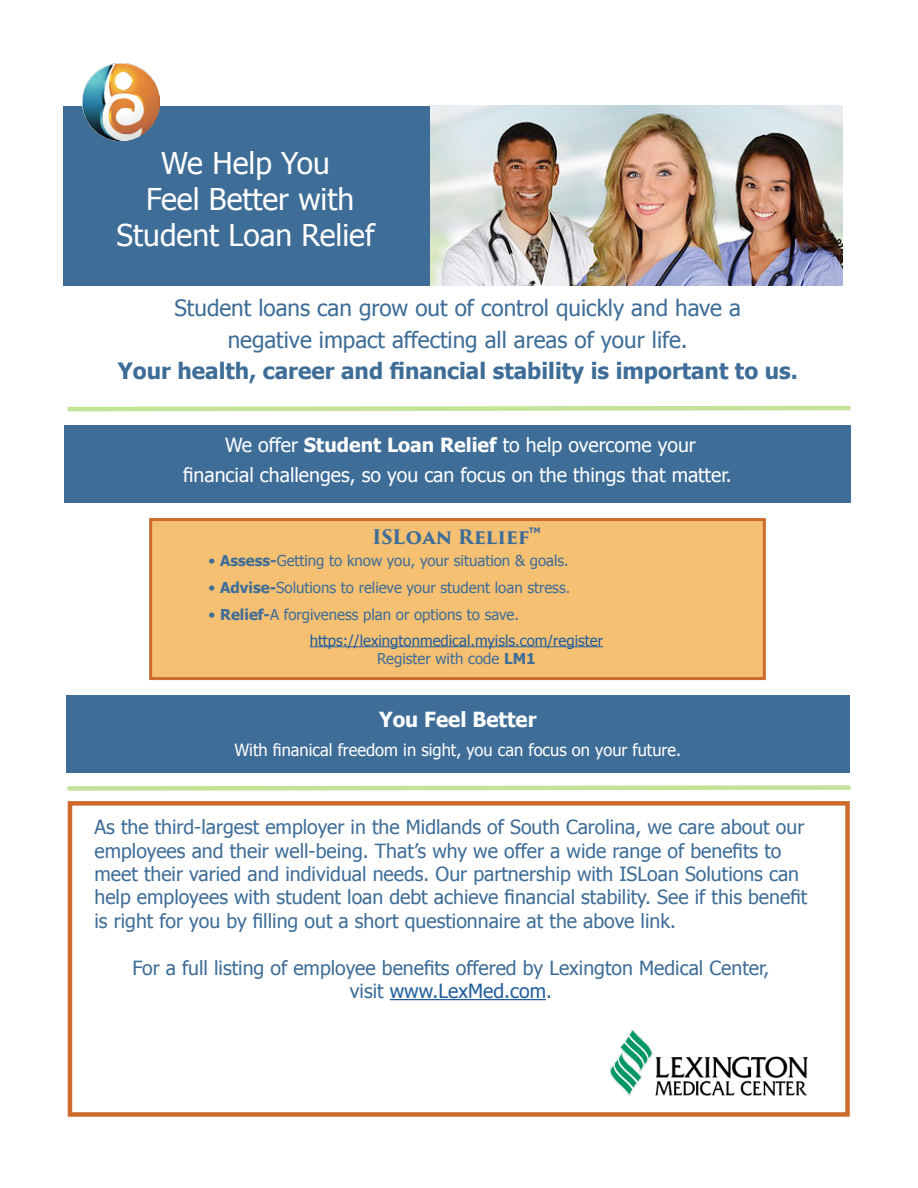
<style>
.page{position:relative;width:918px;height:1188px;background:#fff}
.page>*{position:absolute;margin:0;border:0;box-sizing:border-box;transform-origin:0 0}
.t1{font:30px/36px "Tahoma";color:#fff;text-align:center}
.t2{font:22.5px/31.5px "Tahoma";color:#3e6d98;text-align:center}
.t3{font:700 22.5px "Tahoma";color:#3e6d98}
.t4{font:700 20.85px "Tahoma";color:#fff}
.t5{font:19.5px/23.4px "Tahoma";color:#3e6d98}
.t6{font:19.5px/30px "Tahoma";color:#fff;text-align:center}
.t7{font:700 19.5px "Trajan Pro 3";letter-spacing:-.01em;color:#3e6d98}
.t8{font:16.8px "Tahoma";color:#fff}
.t9{font:15px "Tahoma";color:#3e6d98}
.t10{font:15px/18px "Tahoma";color:#215e9e;text-align:center}
.t11{font:700 7.5px "Tahoma";color:#3e6d98}
.s1{font-weight:700}
.s2{color:#3e6d98}
.s3{font-weight:700;color:#3e6d98}
.s4{color:#215e9e}
</style>
<div class="page">
<div style="left:68px;top:801px;width:782px;height:316px;border:4px solid #cd6a2d"></div>
<svg style="left:67px;top:405px;width:784px;height:7px"></svg>
<div style="left:64px;top:425px;width:786px;height:78px;background:#3e6d98"></div>
<svg style="left:67px;top:785px;width:784px;height:6px;background:#d1e9b1"></svg>
<div style="left:149px;top:518px;width:617px;height:162px;background:#f6c072;border:3px solid #cd6a2d"></div>
<div style="left:66px;top:695px;width:783px;height:78px;background:#3e6d98"></div>
<hr style="left:390px;top:999px;width:156px;height:1px;background:#215e9e">
<div style="left:63px;top:106px;width:368px;height:180px;background:#3e6d98"></div>
<img style="left:83px;top:64px;width:76px;height:77px">
<img style="left:431px;top:106px;width:412px;height:180px">
<hr style="left:310px;top:646px;width:293px;height:1px;background:#215e9e">
<img style="left:610px;top:1030px;width:197px;height:66px">
<h1 class="t1" style="left:117px;top:144px;width:259px">We Help You<br>Feel Better with<br>Student Loan Relief</h1>
<p class="t2" style="left:174px;top:291px;width:568px">Student loans can grow out of control quickly and have a negative impact affecting all areas of your life.</p>
<p class="t3" style="left:118px;top:357px;width:682px">Your health, career and financial stability is important to us.</p>
<p class="t6" style="left:183px;top:429px;width:550px">We offer <span class="s1">Student Loan Relief</span> to help overcome your<br>financial challenges, so you can focus on the things that matter.</p>
<p class="t7" style="left:372px;top:522px;width:159px">ISLoan Relief</p>
<p class="t11" style="left:529px;top:526px;width:13px">TM</p>
<p class="t9" style="left:209px;top:551px;width:362px">• <span class="s1">Assess-</span>Getting to know you, your situation &amp; goals.</p>
<p class="t9" style="left:209px;top:578px;width:363px">• <span class="s1">Advise-</span>Solutions to relieve your student loan stress.</p>
<p class="t9" style="left:209px;top:605px;width:312px">• <span class="s1">Relief-</span>A forgiveness plan or options to save.</p>
<p class="t10" style="left:310px;top:631px;width:295px">https://lexingtonmedical.myisls.com/register<br><span class="s2">Register with code</span> <span class="s3">LM1</span></p>
<p class="t4" style="left:379px;top:706px;width:159px">You Feel Better</p>
<p class="t8" style="left:234px;top:739px;width:448px">With finanical freedom in sight, you can focus on your future.</p>
<p class="t5" style="left:94px;top:815px;width:714px">As the third-largest employer in the Midlands of South Carolina, we care about our employees and their well-being. That’s why we offer a wide range of benefits to meet their varied and individual needs. Our partnership with ISLoan Solutions can help employees with student loan debt achieve financial stability. See if this benefit is right for you by filling out a short questionnaire at the above link.</p>
<p class="t5" style="left:132px;top:955px;width:639px;text-align:center">For a full listing of employee benefits offered by Lexington Medical Center, visit <span class="s4">www.LexMed.com</span>.</p>
</div>
